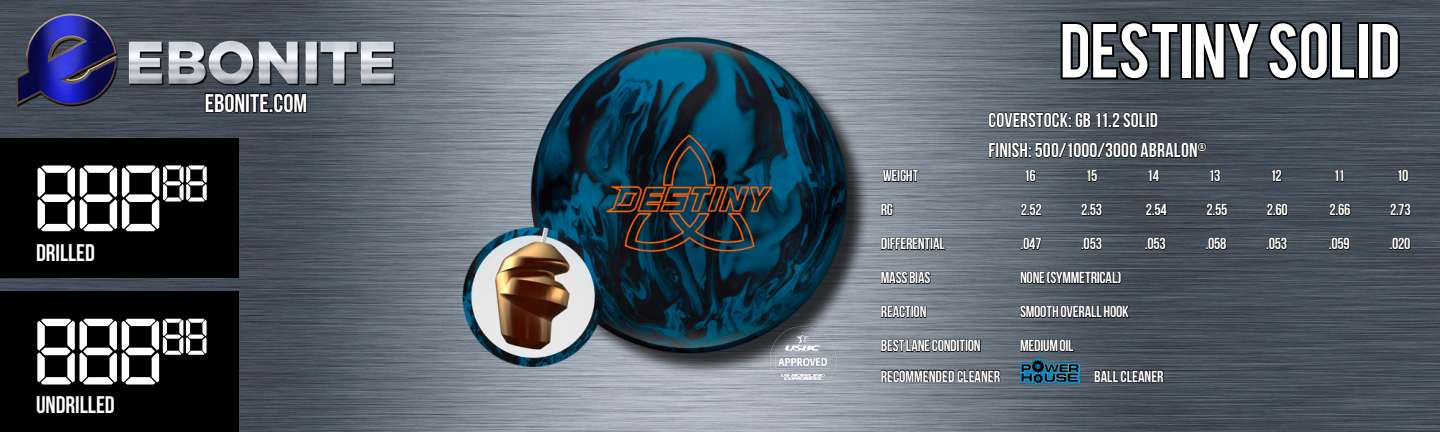
<style>
.page{position:relative;width:1440px;height:432px;background:#fff}
.page>*{position:absolute;margin:0;border:0;box-sizing:border-box;transform-origin:0 0}
.t1{font:94.4px "Open 24 Display St";color:#fff}
.t2{font:60px "Bebas";letter-spacing:-.005em;color:#fff}
.t3{font:25.6px "Bebas Neue";color:#fff}
.t4{font:24px "Bebas Neue";color:#fff}
.t5{font:20px "Bebas Neue";letter-spacing:.01em;color:#fff}
.t6{font:16px "Bebas Neue";letter-spacing:-.015em;color:#fff}
</style>
<div class="page">
<img style="left:0;top:0;width:1440px;height:432px">
<div style="left:534px;top:40px;width:337px;height:337px;background:#000;opacity:.75"></div>
<img style="left:529px;top:34px;width:321px;height:321px">
<img style="left:742px;top:314px;width:121px;height:106px">
<img style="left:459px;top:207px;width:157px;height:163px">
<div style="left:0;top:291px;width:238px;height:141px;background:#000"></div>
<svg style="left:1059px;top:18px;width:122px;height:65px;background:#292f35"></svg>
<div style="left:1181px;top:22px;width:12px;height:57px;border:4px solid #000"></div>
<svg style="left:1192px;top:18px;width:166px;height:69px;background:#2b3138"></svg>
<div style="left:1357px;top:22px;width:12px;height:57px;border:4px solid #000"></div>
<svg style="left:1369px;top:20px;width:33px;height:61px;background:#23282e"></svg>
<svg style="left:204px;top:126px;width:104px;height:8px"></svg>
<div style="left:0;top:138px;width:238px;height:140px;background:#000"></div>
<img style="left:1px;top:0;width:407px;height:126px">
<svg style="left:988px;top:112px;width:219px;height:47px;background:#394048"></svg>
<svg style="left:1025px;top:169px;width:11px;height:13px"></svg>
<svg style="left:1086px;top:169px;width:12px;height:13px"></svg>
<svg style="left:1148px;top:168px;width:12px;height:14px"></svg>
<svg style="left:1209px;top:169px;width:12px;height:13px"></svg>
<svg style="left:1271px;top:169px;width:11px;height:13px"></svg>
<svg style="left:1334px;top:169px;width:10px;height:13px"></svg>
<svg style="left:1397px;top:169px;width:9px;height:13px"></svg>
<div style="left:1402px;top:169px;width:6px;height:13px;border:1px solid #000;border-radius:3px"></div>
<svg style="left:880px;top:156px;width:39px;height:61px;background:#6f7881"></svg>
<svg style="left:1020px;top:203px;width:22px;height:13px"></svg>
<svg style="left:1081px;top:203px;width:22px;height:13px"></svg>
<svg style="left:1145px;top:202px;width:23px;height:14px"></svg>
<svg style="left:1206px;top:203px;width:22px;height:13px"></svg>
<svg style="left:1267px;top:203px;width:19px;height:13px"></svg>
<div style="left:1282px;top:203px;width:6px;height:13px;border:1px solid #000;border-radius:3px"></div>
<svg style="left:1329px;top:203px;width:22px;height:13px"></svg>
<svg style="left:1390px;top:203px;width:21px;height:13px"></svg>
<svg style="left:880px;top:226px;width:66px;height:27px;background:#5f676f"></svg>
<svg style="left:1021px;top:236px;width:21px;height:14px"></svg>
<svg style="left:1081px;top:237px;width:22px;height:13px"></svg>
<svg style="left:1145px;top:237px;width:21px;height:13px"></svg>
<svg style="left:1206px;top:237px;width:21px;height:13px"></svg>
<svg style="left:1266px;top:237px;width:22px;height:13px"></svg>
<svg style="left:1329px;top:237px;width:21px;height:13px"></svg>
<svg style="left:1390px;top:237px;width:19px;height:13px"></svg>
<div style="left:1404px;top:237px;width:7px;height:13px;border:1px solid #000;border-radius:3px"></div>
<svg style="left:880px;top:260px;width:51px;height:61px;background:#656d75"></svg>
<svg style="left:880px;top:328px;width:121px;height:64px;background:#5f676f"></svg>
<svg style="left:1019px;top:260px;width:146px;height:125px;background:#3e4a55"></svg>
<p class="t3" style="left:205px;top:89px;width:104px">EBONITE.COM</p>
<p class="t1" style="left:38px;top:134px;width:173px">888<sup>88</sup></p>
<p class="t4" style="left:36px;top:239px;width:60px">DRILLED</p>
<p class="t1" style="left:37px;top:287px;width:173px">888<sup>88</sup></p>
<p class="t4" style="left:36px;top:392px;width:80px">UNDRILLED</p>
<p class="t2" style="left:1060px;top:7px;width:342px">DESTINY SOLID</p>
<p class="t5" style="left:988px;top:109px;width:171px">COVERSTOCK: GB 11.2 SOLID</p>
<p class="t5" style="left:988px;top:139px;width:219px">FINISH: 500/1000/3000 ABRALON<sup>®</sup></p>
<p class="t6" style="left:883px;top:167px;width:37px">WEIGHT</p>
<p class="t6" style="left:1024px;top:167px;width:13px">16</p>
<p class="t6" style="left:1085px;top:167px;width:13px">15</p>
<p class="t6" style="left:1147px;top:167px;width:14px">14</p>
<p class="t6" style="left:1209px;top:167px;width:13px">13</p>
<p class="t6" style="left:1270px;top:167px;width:13px">12</p>
<p class="t6" style="left:1333px;top:167px;width:13px">11</p>
<p class="t6" style="left:1396px;top:167px;width:14px">10</p>
<p class="t6" style="left:881px;top:201px;width:14px">RG</p>
<p class="t6" style="left:1021px;top:201px;width:22px">2.52</p>
<p class="t6" style="left:1081px;top:201px;width:23px">2.53</p>
<p class="t6" style="left:1146px;top:201px;width:23px">2.54</p>
<p class="t6" style="left:1206px;top:201px;width:22px">2.55</p>
<p class="t6" style="left:1267px;top:201px;width:23px">2.60</p>
<p class="t6" style="left:1330px;top:201px;width:23px">2.66</p>
<p class="t6" style="left:1390px;top:201px;width:22px">2.73</p>
<p class="t6" style="left:881px;top:235px;width:66px">DIFFERENTIAL</p>
<p class="t6" style="left:1020px;top:235px;width:23px">.047</p>
<p class="t6" style="left:1081px;top:235px;width:23px">.053</p>
<p class="t6" style="left:1145px;top:235px;width:23px">.053</p>
<p class="t6" style="left:1205px;top:235px;width:23px">.058</p>
<p class="t6" style="left:1266px;top:235px;width:23px">.053</p>
<p class="t6" style="left:1329px;top:235px;width:23px">.059</p>
<p class="t6" style="left:1389px;top:235px;width:23px">.020</p>
<p class="t6" style="left:881px;top:269px;width:51px">MASS BIAS</p>
<p class="t6" style="left:1020px;top:269px;width:103px">NONE (SYMMETRICAL)</p>
<p class="t6" style="left:881px;top:303px;width:47px">REACTION</p>
<p class="t6" style="left:1020px;top:303px;width:110px">SMOOTH OVERALL HOOK</p>
<p class="t6" style="left:881px;top:337px;width:101px">BEST LANE CONDITION</p>
<p class="t6" style="left:1020px;top:337px;width:55px">MEDIUM OIL</p>
<p class="t6" style="left:881px;top:367px;width:121px">RECOMMENDED CLEANER</p>
<p class="t6" style="left:1094px;top:367px;width:71px">BALL CLEANER</p>
</div>
